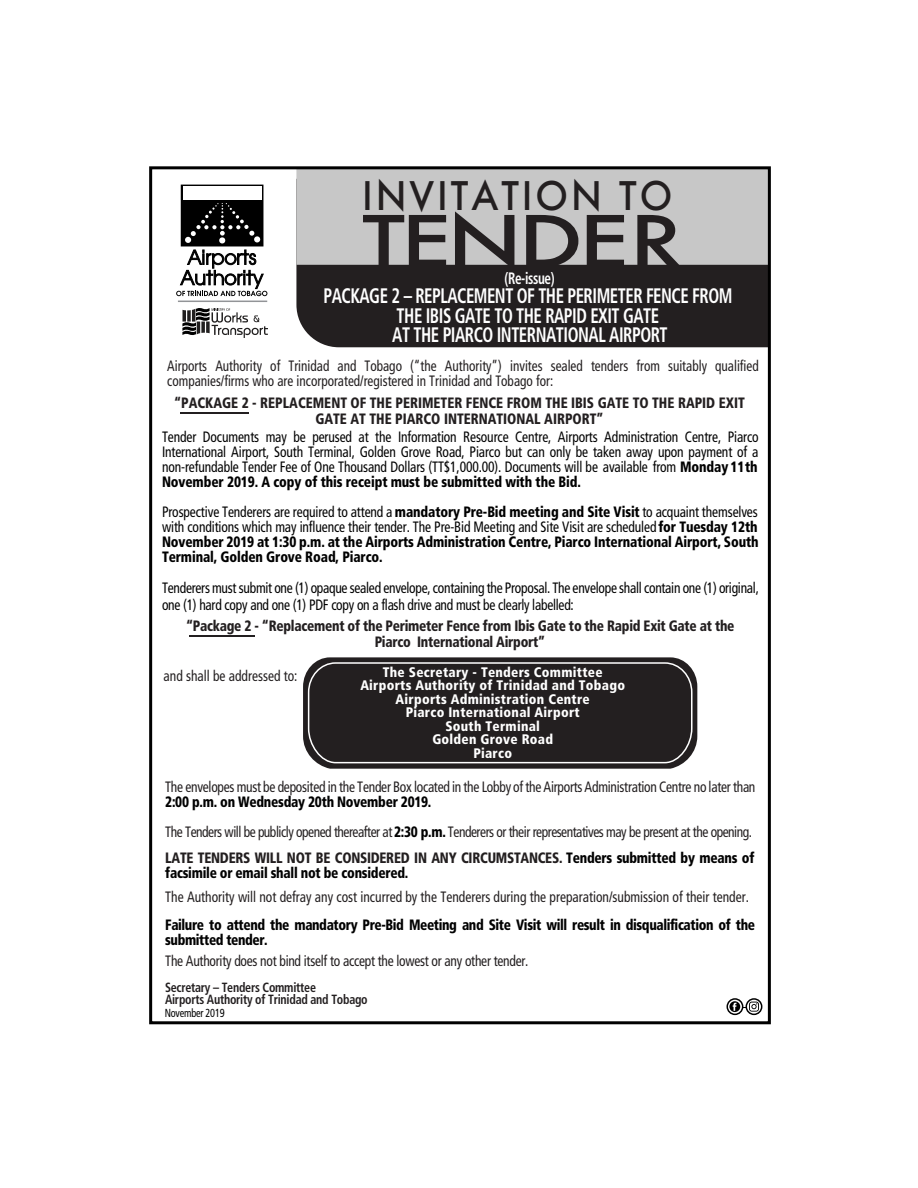
<style>
.page{position:relative;width:918px;height:1188px;background:#fff}
.page>*{position:absolute;margin:0;border:0;box-sizing:border-box;transform-origin:0 0}
.t1{font:500 69.15px "Futura";letter-spacing:-.05em;color:#231f20;scale:1.3 1}
.t2{font:500 38.55px "Futura";letter-spacing:.08em;color:#231f20;scale:.95 1}
.t3{font:700 condensed 21px/19.5px "Frutiger";letter-spacing:-.03em;color:#fff;text-align:center;scale:.8 1}
.t4{font:700 condensed 16.5px "Frutiger";letter-spacing:-.03em;color:#fff;scale:.8 1}
.t5{font:condensed 15px/15px "Frutiger";letter-spacing:-.02em;color:#020202;text-align:justify;scale:.9 1}
.t6{font:900 condensed 15px/15px "Frutiger";letter-spacing:-.01em;color:#000;text-align:justify;scale:.9 1}
.t7{font:900 condensed 15px/15px "Frutiger";letter-spacing:-.02em;color:#020202;scale:.9 1}
.t8{font:condensed 15px "Frutiger";letter-spacing:-.02em;color:#231f20;scale:.9 1}
.t9{font:condensed 15px/15px "Frutiger";color:#231f20;scale:.88 1}
.t10{font:condensed 15px/30px "Frutiger";letter-spacing:-.035em;color:#231f20;scale:.9 1}
.t11{font:condensed 15px "Frutiger";color:#231f20;scale:.9 1}
.t12{font:900 condensed 15px/16.5px "Frutiger";color:#231f20;text-align:center;scale:.9 1}
.t13{font:900 condensed 15px/16.5px "Frutiger";letter-spacing:-.02em;color:#231f20;text-align:center;scale:.9 1}
.t14{font:900 condensed 13.8px/13.5px "Frutiger";letter-spacing:.02em;color:#fff;text-align:center}
.t15{font:700 condensed 13.35px/12px "Frutiger";letter-spacing:-.02em;color:#231f20;scale:.9 1}
.t16{font:condensed 11.7px "Frutiger";letter-spacing:-.02em;color:#020202;scale:.88 1}
.s1{font-weight:900;color:#000}
.s2{font-weight:400;color:#020202}
.s3{color:#231f20}
</style>
<div class="page">
<svg style="left:303px;top:657px;width:394px;height:112px;background:#4b4849"></svg>
<div style="left:307px;top:662px;width:386px;height:102px;background:#231f20"></div>
<div style="left:296px;top:265px;width:471px;height:82px;background:#231f20"></div>
<div style="left:296px;top:169px;width:474px;height:96px;background:#c7c7c7"></div>
<div style="left:181px;top:185px;width:82px;height:61px;background:#000;border:2px solid #000"></div>
<div style="left:183px;top:187px;width:79px;height:13px;background:#fff"></div>
<div style="left:254px;top:236px;width:6px;height:7px;background:#fff;border-radius:50%"></div>
<svg style="left:185px;top:203px;width:70px;height:41px"></svg>
<svg style="left:176px;top:250px;width:91px;height:46px"></svg>
<svg style="left:182px;top:308px;width:86px;height:30px"></svg>
<hr style="left:178px;top:301px;width:89px;height:1px;background:#929497">
<svg style="left:727px;top:999px;width:16px;height:15px"></svg>
<div style="left:727px;top:998px;width:16px;height:17px;border:2px solid #000;border-radius:50%"></div>
<div style="left:746px;top:998px;width:16px;height:17px;border:2px solid #000;border-radius:50%"></div>
<svg style="left:742px;top:1002px;width:17px;height:10px"></svg>
<svg style="left:729px;top:1001px;width:11px;height:11px"></svg>
<svg style="left:733px;top:1003px;width:3px;height:8px"></svg>
<hr style="left:180px;top:412px;width:69px;height:2px;background:#231f20">
<hr style="left:189px;top:635px;width:66px;height:2px;background:#231f20">
<div style="left:149px;top:166px;width:622px;height:858px;border:3px solid #000"></div>
<h2 class="t2" style="left:362px;top:170px;width:328px">INVITATION TO</h2>
<h1 class="t1" style="left:362px;top:194px;width:249px">TENDER</h1>
<p class="t4" style="left:505px;top:268px;width:64px">(Re-issue)</p>
<h3 class="t3" style="left:324px;top:286px;width:513px">PACKAGE 2 – REPLACEMENT OF THE PERIMETER FENCE FROM<br>THE IBIS GATE TO THE RAPID EXIT GATE<br>AT THE PIARCO INTERNATIONAL AIRPORT</h3>
<p class="t9" style="left:167px;top:358px;width:674px">Airports Authority of Trinidad and Tobago (“the Authority”) invites sealed tenders from suitably qualified companies/firms who are incorporated/registered in Trinidad and Tobago for:</p>
<p class="t12" style="left:174px;top:394px;width:635px">“PACKAGE 2 - REPLACEMENT OF THE PERIMETER FENCE FROM THE IBIS GATE TO THE RAPID EXIT<br>GATE AT THE PIARCO INTERNATIONAL AIRPORT”</p>
<p class="t5" style="left:162px;top:429px;width:664px">Tender Documents may be perused at the Information Resource Centre, Airports Administration Centre, Piarco International Airport, South Terminal, Golden Grove Road, Piarco but can only be taken away upon payment of a non-refundable Tender Fee of One Thousand Dollars (TT$1,000.00). Documents will be available from <span class="s1">Monday 11th November 2019. A copy of this receipt must be submitted with the Bid.</span></p>
<p class="t6" style="left:162px;top:504px;width:664px"><span class="s2">Prospective Tenderers are required to attend a</span> mandatory Pre-Bid meeting and Site Visit <span class="s2">to acquaint themselves with conditions which may influence their tender. The Pre-Bid Meeting and Site Visit are scheduled</span> for Tuesday 12th November 2019 at 1:30 p.m. at the Airports Administration Centre, Piarco International Airport, South Terminal, Golden Grove Road, Piarco.</p>
<p class="t5" style="left:162px;top:580px;width:665px;line-height:16.5px">Tenderers must submit one (1) opaque sealed envelope, containing the Proposal. The envelope shall contain one (1) original, one (1) hard copy and one (1) PDF copy on a flash drive and must be clearly labelled:</p>
<p class="t13" style="left:186px;top:617px;width:611px">“Package 2 - “Replacement of the Perimeter Fence from Ibis Gate to the Rapid Exit Gate at the<br>Piarco International Airport”</p>
<p class="t11" style="left:164px;top:667px;width:150px">and shall be addressed to:</p>
<p class="t14" style="left:360px;top:665px;width:266px">The Secretary - Tenders Committee<br>Airports Authority of Trinidad and Tobago<br>Airports Administration Centre<br>Piarco International Airport<br>South Terminal<br>Golden Grove Road<br>Piarco</p>
<p class="t8" style="left:165px;top:778px;width:657px">The envelopes must be deposited in the Tender Box located in the Lobby of the Airports Administration Centre no later than</p>
<p class="t10" style="left:165px;top:787px;width:654px"><span class="s1">2:00 p.m. on Wednesday 20th November 2019.<br></span>The Tenders will be publicly opened thereafter at <span class="s1">2:30 p.m.</span> Tenderers or their representatives may be present at the opening.</p>
<p class="t7" style="left:165px;top:850px;width:656px"><span class="s3">LATE TENDERS WILL NOT BE CONSIDERED IN ANY CIRCUMSTANCES.</span> Tenders submitted by means of facsimile or email shall not be considered.</p>
<p class="t11" style="left:165px;top:888px;width:650px">The Authority will not defray any cost incurred by the Tenderers during the preparation/submission of their tender.</p>
<p class="t7" style="left:165px;top:917px;width:657px">Failure to attend the mandatory Pre-Bid Meeting and Site Visit will result in disqualification of the submitted tender.</p>
<p class="t8" style="left:165px;top:952px;width:405px">The Authority does not bind itself to accept the lowest or any other tender.</p>
<p class="t15" style="left:165px;top:982px;width:227px">Secretary – Tenders Committee<br>Airports Authority of Trinidad and Tobago</p>
<p class="t16" style="left:165px;top:1006px;width:70px">November 2019</p>
</div>
